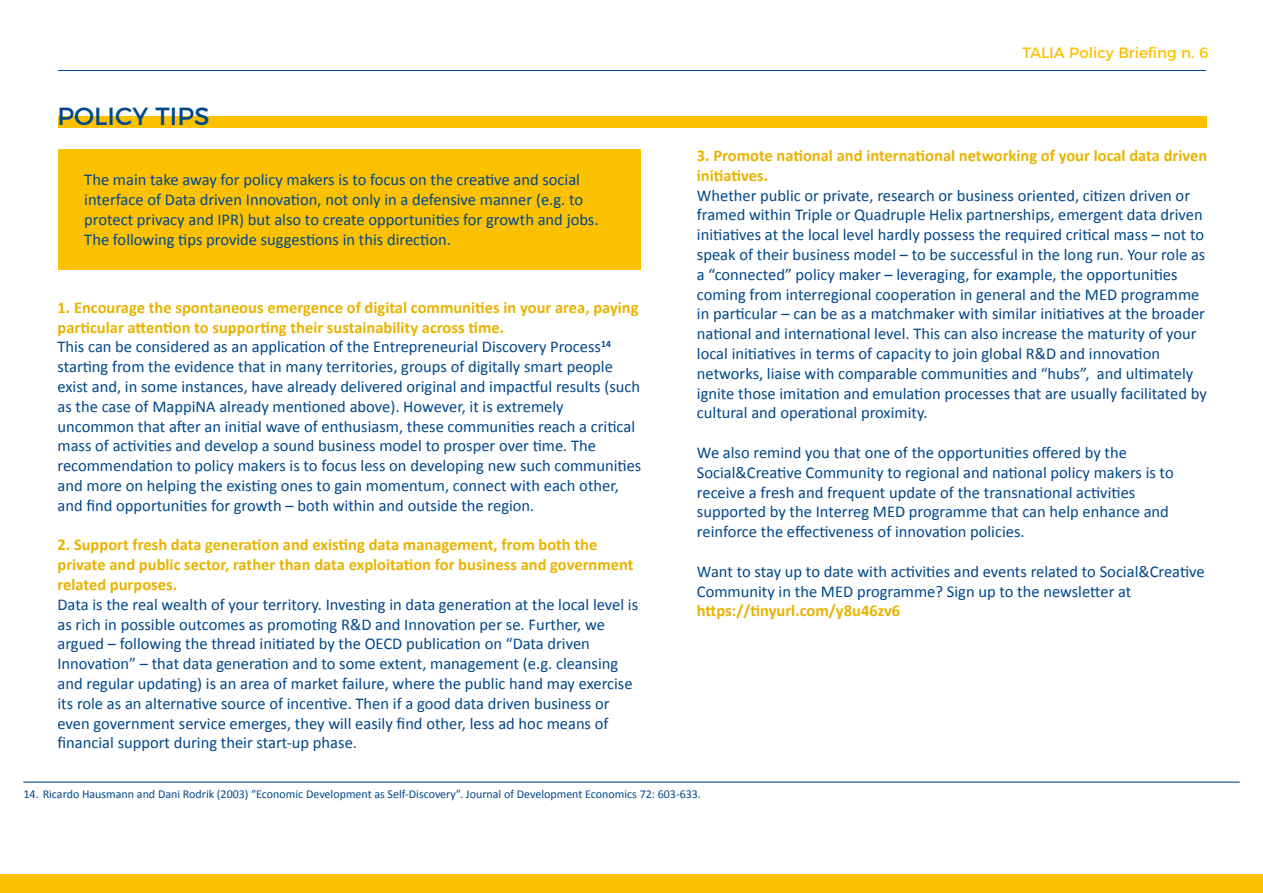
<style>
.page{position:relative;width:1263px;height:893px;background:#fff}
.page>*{position:absolute;margin:0;border:0;box-sizing:border-box;transform-origin:0 0}
.t1{font:24.75px "Montserrat";color:#00478b}
.t2{font:16.5px/19.8px "Calibri";color:#00478b}
.t3{font:700 16.5px/19.8px "Calibri";color:#e9b300}
.t4{font:15px "Montserrat";color:#fcc100}
.t5{font:12px "Calibri";color:#00478b}
.s1{font-weight:700;color:#e9b300}
.s2{font-size:12.3px}
</style>
<div class="page">
<div style="left:59px;top:150px;width:582px;height:120px;background:#fcc100"></div>
<div style="left:0;top:875px;width:1263px;height:18px;background:#fcc100"></div>
<hr style="left:58px;top:70px;width:1148px;height:1px;background:#00478b">
<div style="left:59px;top:116px;width:1148px;height:11px;background:#fcc100"></div>
<hr style="left:23px;top:782px;width:1217px;height:1px;background:#00478b">
<h1 class="t1" style="left:57px;top:96px;width:154px">POLICY TIPS</h1>
<p class="t2" style="left:84px;top:169px;width:516px">The main take away for policy makers is to focus on the creative and social interface of Data driven Innovation, not only in a defensive manner (e.g. to protect privacy and IPR) but also to create opportunities for growth and jobs.<br>The following tips provide suggestions in this direction.</p>
<p class="t2" style="left:57px;top:297px;width:585px"><span class="s1">1. Encourage the spontaneous emergence of digital communities in your area, paying particular attention to supporting their sustainability across time.<br></span>This can be considered as an application of the Entrepreneurial Discovery Process<sup>14 </sup>starting from the evidence that in many territories, groups of digitally smart people exist and, in some instances, have already delivered original and impactful results (such as the case of MappiNA already mentioned above). However, it is extremely uncommon that after an initial wave of enthusiasm, these communities reach a critical mass of activities and develop a sound business model to prosper over time. The recommendation to policy makers is to focus less on developing new such communities and more on helping the existing ones to gain momentum, connect with each other, and find opportunities for growth – both within and outside the region.</p>
<p class="t3" style="left:57px;top:535px;width:578px">2. Support fresh data generation and existing data management, from both the private and public sector, rather than data exploitation for business and government related purposes.</p>
<p class="t2" style="left:57px;top:594px;width:582px">Data is the real wealth of your territory. Investing in data generation at the local level is as rich in possible outcomes as promoting R&amp;D and Innovation per se. Further, we argued – following the thread initiated by the OECD publication on “Data driven Innovation” – that data generation and to some extent, management (e.g. cleansing and regular updating) is an area of market failure, where the public hand may exercise its role as an alternative source of incentive. Then if a good data driven business or even government service emerges, they will easily find other, less ad hoc means of financial support during their start-up phase.</p>
<p class="t4" style="left:1022px;top:41px;width:187px">TALIA Policy Briefing n. 6</p>
<p class="t3" style="left:697px;top:146px;width:512px">3. Promote national and international networking of your local data driven initiatives.</p>
<p class="t2" style="left:697px;top:184px;width:511px">Whether public or private, research or business oriented, citizen driven or framed within Triple or Quadruple Helix partnerships, emergent data driven initiatives at the local level hardly possess the required critical mass – not to speak of their business model – to be successful in the long run. Your role as a “connected” policy maker – leveraging, for example, the opportunities coming from interregional cooperation in general and the MED programme in particular – can be as a matchmaker with similar initiatives at the broader national and international level. This can also increase the maturity of your local initiatives in terms of capacity to join global R&amp;D and innovation networks, liaise with comparable communities and “hubs”, and ultimately ignite those imitation and emulation processes that are usually facilitated by cultural and operational proximity.</p>
<p class="t2" style="left:697px;top:442px;width:478px">We also remind you that one of the opportunities offered by the Social&amp;Creative Community to regional and national policy makers is to receive a fresh and frequent update of the transnational activities supported by the Interreg MED programme that can help enhance and reinforce the effectiveness of innovation policies.</p>
<p class="t2" style="left:697px;top:561px;width:509px">Want to stay up to date with activities and events related to Social&amp;Creative<br>Community in the MED programme? Sign up to the newsletter at</p>
<p class="t3" style="left:697px;top:601px;width:205px">https://tinyurl.com/y8u46zv6</p>
<p class="t5" style="left:23px;top:786px;width:679px"><span class="s2">14.</span> Ricardo Hausmann and Dani Rodrik (2003) “Economic Development as Self-Discovery”. Journal of Development Economics 72: 603-633.</p>
</div>
